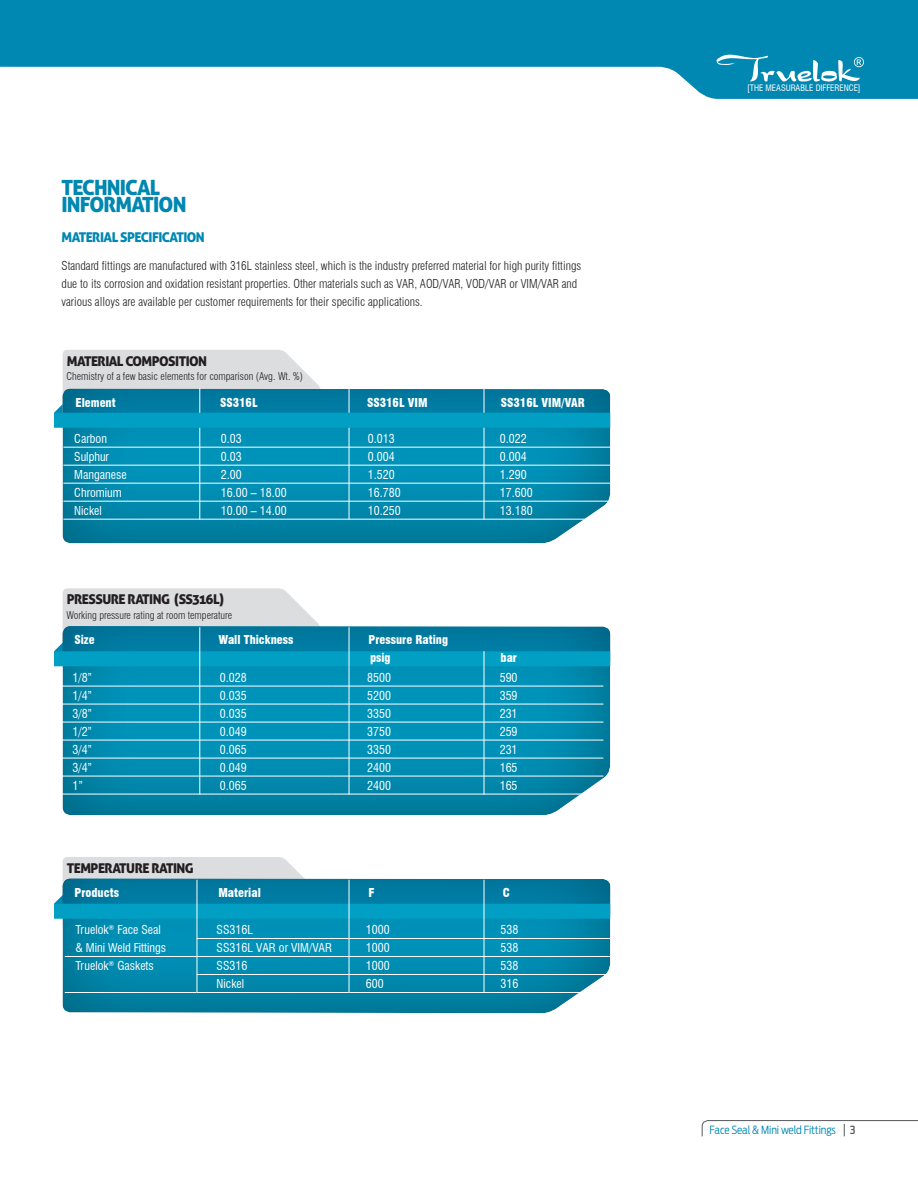
<style>
.page{position:relative;width:918px;height:1188px;background:#fff}
.page>*{position:absolute;margin:0;border:0;box-sizing:border-box;transform-origin:0 0}
.t1{font:21px/17.2px "Aller Display";letter-spacing:-.04em;color:#0087b2}
.t2{font:13.5px "Aller Display";letter-spacing:-.04em;color:#231f20}
.t3{font:13.5px "Aller Display";letter-spacing:-.04em;color:#0087b2}
.t4{font:condensed 12px/18px "Swiss 721 BT";color:#fff;text-align:justify}
.t5{font:300 condensed 12px/18px "Swiss 721 BT";color:#231f20}
.t6{font:900 condensed 12px/18px "Swiss 721 BT";color:#fff}
.t7{font:300 11.25px "Antenna Cond";letter-spacing:-.015em;color:#0087b2}
.t8{font:300 condensed 10.5px "Swiss 721 BT";color:#231f20}
.t9{font:condensed 8.7px "Swiss 721 BT";color:#fff}
.s1{font-weight:500;color:#57585a}
</style>
<div class="page">
<svg style="left:54px;top:857px;width:267px;height:72px"></svg>
<div style="left:63px;top:879px;width:549px;height:135px;background:#231f20;opacity:.39"></div>
<div style="left:54px;top:904px;width:556px;height:15px;background:#009fc3"></div>
<hr style="left:65px;top:956px;width:132px;height:1px;background:#fff">
<hr style="left:65px;top:992px;width:132px;height:1px;background:#fff">
<hr style="left:197px;top:938px;width:152px;height:1px;background:#fff">
<hr style="left:197px;top:956px;width:152px;height:1px;background:#fff">
<hr style="left:197px;top:974px;width:152px;height:1px;background:#fff">
<hr style="left:197px;top:992px;width:152px;height:1px;background:#fff">
<hr style="left:349px;top:938px;width:135px;height:1px;background:#fff">
<hr style="left:349px;top:956px;width:135px;height:1px;background:#fff">
<hr style="left:349px;top:974px;width:135px;height:1px;background:#fff">
<hr style="left:349px;top:992px;width:135px;height:1px;background:#fff">
<hr style="left:484px;top:938px;width:126px;height:1px;background:#fff">
<hr style="left:484px;top:956px;width:126px;height:1px;background:#fff">
<hr style="left:484px;top:974px;width:126px;height:1px;background:#fff">
<hr style="left:484px;top:992px;width:126px;height:1px;background:#fff">
<hr style="left:197px;top:880px;width:1px;height:112px;background:#fff">
<hr style="left:349px;top:880px;width:1px;height:112px;background:#fff">
<hr style="left:484px;top:880px;width:1px;height:112px;background:#fff">
<svg style="left:54px;top:588px;width:266px;height:63px;background:#dfe0e2"></svg>
<div style="left:63px;top:626px;width:549px;height:191px;background:#231f20;opacity:.39"></div>
<div style="left:54px;top:651px;width:556px;height:15px;background:#009fc3"></div>
<svg style="left:54px;top:350px;width:267px;height:63px;background:#dee0e2"></svg>
<div style="left:63px;top:389px;width:549px;height:156px;background:#231f20;opacity:.39"></div>
<hr style="left:63px;top:447px;width:547px;height:1px;background:#fff">
<hr style="left:63px;top:465px;width:547px;height:1px;background:#fff">
<hr style="left:63px;top:483px;width:547px;height:1px;background:#fff">
<hr style="left:63px;top:501px;width:547px;height:1px;background:#fff">
<hr style="left:63px;top:519px;width:547px;height:1px;background:#fff">
<hr style="left:200px;top:388px;width:1px;height:131px;background:#fff">
<hr style="left:349px;top:388px;width:1px;height:131px;background:#fff">
<hr style="left:484px;top:388px;width:1px;height:131px;background:#fff">
<div style="left:54px;top:413px;width:556px;height:15px;background:#009fc3"></div>
<hr style="left:62px;top:686px;width:135px;height:1px;background:#fff">
<hr style="left:62px;top:704px;width:135px;height:1px;background:#fff">
<hr style="left:62px;top:722px;width:135px;height:1px;background:#fff">
<hr style="left:62px;top:740px;width:135px;height:1px;background:#fff">
<hr style="left:62px;top:758px;width:135px;height:1px;background:#fff">
<hr style="left:62px;top:776px;width:135px;height:1px;background:#fff">
<hr style="left:62px;top:794px;width:135px;height:1px;background:#fff">
<hr style="left:197px;top:686px;width:136px;height:1px;background:#fff">
<hr style="left:197px;top:704px;width:136px;height:1px;background:#fff">
<hr style="left:197px;top:722px;width:136px;height:1px;background:#fff">
<hr style="left:197px;top:740px;width:136px;height:1px;background:#fff">
<hr style="left:197px;top:758px;width:136px;height:1px;background:#fff">
<hr style="left:197px;top:776px;width:136px;height:1px;background:#fff">
<hr style="left:197px;top:794px;width:136px;height:1px;background:#fff">
<hr style="left:333px;top:686px;width:135px;height:1px;background:#fff">
<hr style="left:333px;top:704px;width:135px;height:1px;background:#fff">
<hr style="left:333px;top:722px;width:135px;height:1px;background:#fff">
<hr style="left:333px;top:740px;width:135px;height:1px;background:#fff">
<hr style="left:333px;top:758px;width:135px;height:1px;background:#fff">
<hr style="left:333px;top:776px;width:135px;height:1px;background:#fff">
<hr style="left:333px;top:794px;width:135px;height:1px;background:#fff">
<hr style="left:468px;top:686px;width:135px;height:1px;background:#fff">
<hr style="left:468px;top:704px;width:135px;height:1px;background:#fff">
<hr style="left:468px;top:722px;width:135px;height:1px;background:#fff">
<hr style="left:468px;top:740px;width:135px;height:1px;background:#fff">
<hr style="left:468px;top:758px;width:135px;height:1px;background:#fff">
<hr style="left:468px;top:776px;width:135px;height:1px;background:#fff">
<hr style="left:468px;top:794px;width:135px;height:1px;background:#fff">
<hr style="left:200px;top:627px;width:1px;height:168px;background:#fff">
<hr style="left:349px;top:627px;width:1px;height:168px;background:#fff">
<hr style="left:484px;top:651px;width:1px;height:144px;background:#fff">
<svg style="left:702px;top:1120px;width:216px;height:17px"></svg>
<svg style="left:0;top:0;width:918px;height:99px;fill:#0087b2"></svg>
<svg style="left:717px;top:55px;width:147px;height:26px"></svg>
<h1 class="t1" style="left:62px;top:179px;width:126px">TECHNICAL<br>INFORMATION</h1>
<p class="t3" style="left:62px;top:229px;width:145px">MATERIAL SPECIFICATION</p>
<p class="t5" style="left:62px;top:257px;width:521px">Standard fittings are manufactured with 316L stainless steel, which is the industry preferred material for high purity fittings due to its corrosion and oxidation resistant properties. Other materials such as VAR, AOD/VAR, VOD/VAR or VIM/VAR and various alloys are available per customer requirements for their specific applications.</p>
<p class="t2" style="left:67px;top:352px;width:142px">MATERIAL COMPOSITION</p>
<p class="t8" style="left:66px;top:370px;width:238px">Chemistry of a few basic elements for comparison (Avg. Wt. %)</p>
<p class="t6" style="left:76px;top:393px;width:42px">Element</p>
<p class="t6" style="left:220px;top:393px;width:39px">SS316L</p>
<p class="t6" style="left:367px;top:393px;width:62px">SS316L VIM</p>
<p class="t6" style="left:501px;top:393px;width:85px">SS316L VIM/VAR</p>
<p class="t4" style="left:74px;top:429px;width:34px">Carbon</p>
<p class="t4" style="left:221px;top:429px;width:22px">0.03</p>
<p class="t4" style="left:368px;top:429px;width:28px">0.013</p>
<p class="t4" style="left:500px;top:429px;width:28px">0.022</p>
<p class="t4" style="left:74px;top:447px;width:36px">Sulphur</p>
<p class="t4" style="left:221px;top:447px;width:22px">0.03</p>
<p class="t4" style="left:368px;top:447px;width:28px">0.004</p>
<p class="t4" style="left:500px;top:447px;width:28px">0.004</p>
<p class="t4" style="left:74px;top:465px;width:54px">Manganese</p>
<p class="t4" style="left:221px;top:465px;width:22px">2.00</p>
<p class="t4" style="left:368px;top:465px;width:28px">1.520</p>
<p class="t4" style="left:500px;top:465px;width:28px">1.290</p>
<p class="t4" style="left:74px;top:483px;width:49px">Chromium</p>
<p class="t4" style="left:221px;top:483px;width:67px">16.00 – 18.00</p>
<p class="t4" style="left:368px;top:483px;width:34px">16.780</p>
<p class="t4" style="left:500px;top:483px;width:34px">17.600</p>
<p class="t4" style="left:74px;top:501px;width:29px">Nickel</p>
<p class="t4" style="left:221px;top:501px;width:67px">10.00 – 14.00</p>
<p class="t4" style="left:368px;top:501px;width:34px">10.250</p>
<p class="t4" style="left:500px;top:501px;width:34px">13.180</p>
<p class="t2" style="left:67px;top:591px;width:159px">PRESSURE RATING (SS316L)</p>
<p class="t8" style="left:66px;top:609px;width:167px">Working pressure rating at room temperature</p>
<p class="t6" style="left:75px;top:631px;width:22px">Size</p>
<p class="t6" style="left:219px;top:631px;width:76px">Wall Thickness</p>
<p class="t6" style="left:369px;top:631px;width:81px">Pressure Rating psig</p>
<p class="t6" style="left:501px;top:649px;width:18px">bar</p>
<p class="t4" style="left:72px;top:668px;width:21px">1/8” 1/4” 3/8” 1/2” 3/4” 3/4” 1”</p>
<p class="t4" style="left:220px;top:668px;width:28px">0.028<br>0.035<br>0.035<br>0.049<br>0.065<br>0.049<br>0.065</p>
<p class="t4" style="left:367px;top:668px;width:25px">8500<br>5200<br>3350<br>3750<br>3350<br>2400<br>2400</p>
<p class="t4" style="left:500px;top:668px;width:19px">590<br>359<br>231<br>259<br>231<br>165<br>165</p>
<p class="t2" style="left:67px;top:859px;width:129px">TEMPERATURE RATING</p>
<p class="t6" style="left:75px;top:883px;width:46px">Products</p>
<p class="t6" style="left:218px;top:883px;width:44px">Material</p>
<p class="t6" style="left:369px;top:883px;width:8px">F</p>
<p class="t6" style="left:503px;top:883px;width:9px">C</p>
<p class="t4" style="left:76px;top:921px;width:92px;text-align:left">Truelok<sup>®</sup> Face Seal &amp; Mini Weld Fittings<br>Truelok<sup>®</sup> Gaskets</p>
<p class="t4" style="left:217px;top:921px;width:117px;text-align:left">SS316L<br>SS316L VAR or VIM/VAR<br>SS316<br>Nickel</p>
<p class="t4" style="left:366px;top:921px;width:25px">1000<br>1000<br>1000<br>600</p>
<p class="t4" style="left:501px;top:921px;width:19px">538<br>538<br>538<br>316</p>
<p class="t9" style="left:747px;top:83px;width:115px">[THE MEASURABLE DIFFERENCE]</p>
<p class="t7" style="left:710px;top:1123px;width:147px">Face Seal &amp; Mini weld Fittings <span class="s1">3</span></p>
</div>
